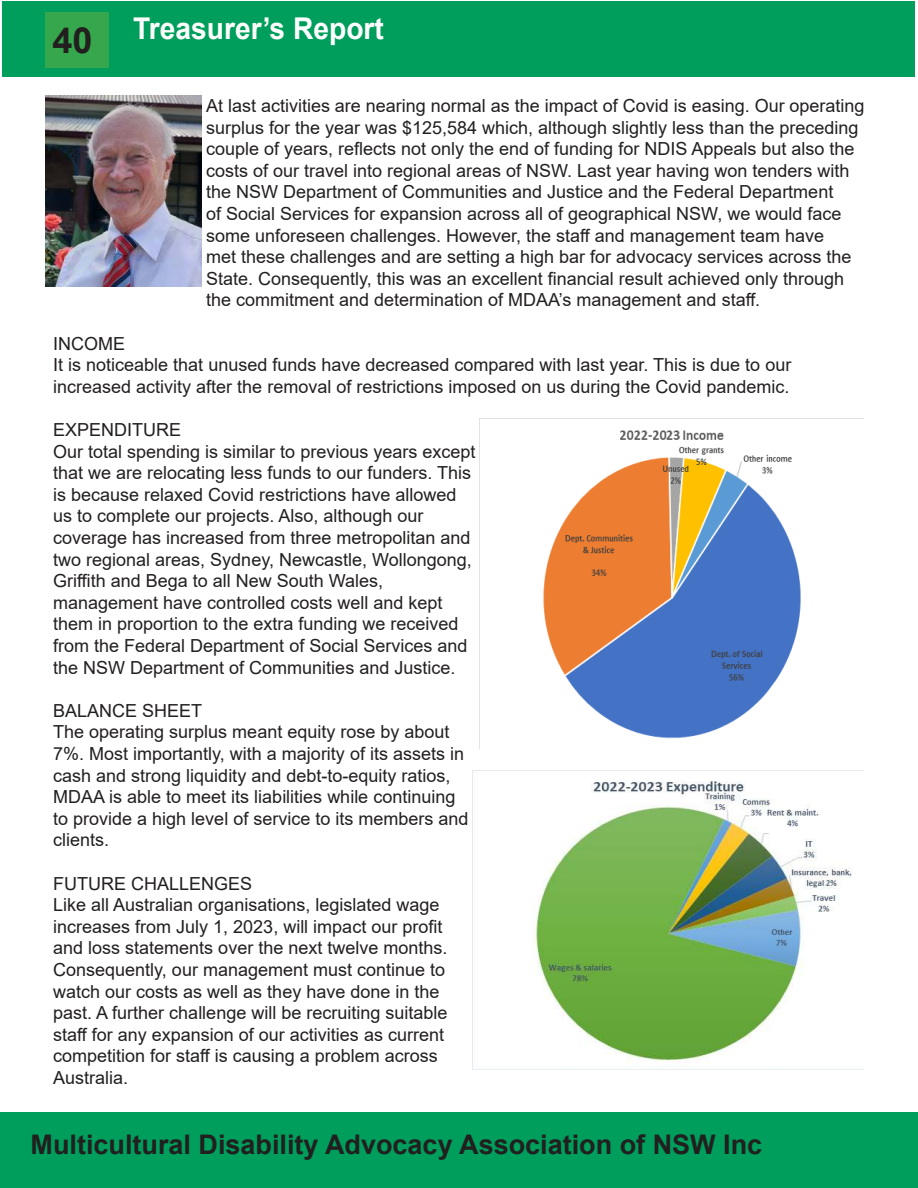
<style>
.page{position:relative;width:918px;height:1188px;background:#fff}
.page>*{position:absolute;margin:0;border:0;box-sizing:border-box;transform-origin:0 0}
.t1{font:700 36px "Arial";color:#221f1f}
.t2{font:700 30px "Arial";color:#fcfdfb;scale:.94 1}
.t3{font:700 27px "Arial";color:#221f1f}
.t4{font:18px/21.6px "Arial";color:#221f1f}
.s1{color:#fff}
</style>
<div class="page">
<div style="left:2px;top:2px;width:912px;height:75px;background:#009e5c"></div>
<div style="left:45px;top:12px;width:63px;height:55px;background:#36a74c"></div>
<div style="left:0;top:1112px;width:918px;height:76px;background:#009e5c"></div>
<img style="left:46px;top:95px;width:156px;height:191px">
<img style="left:479px;top:418px;width:385px;height:331px">
<img style="left:532px;top:781px;width:320px;height:282px">
<h1 class="t1" style="left:52px;top:26px;width:42px">40</h1>
<h2 class="t2" style="left:133px;top:17px;width:268px">Treasurer’s <span class="s1">Report</span></h2>
<p class="t4" style="left:206px;top:96px;width:660px">At last activities are nearing normal as the impact of Covid is easing. Our operating surplus for the year was $125,584 which, although slightly less than the preceding couple of years, re昀氀ects not only the end of funding for NDIS Appeals but also the costs of our travel into regional areas of NSW. Last year having won tenders with the NSW Department of Communities and Justice and the Federal Department<br>of Social Services for expansion across all of geographical NSW, we would face some unforeseen challenges. However, the sta昀昀 and management team have<br>met these challenges and are setting a high bar for advocacy services across the State. Consequently, this was an excellent 昀椀nancial result achieved only through the commitment and determination of MDAA’s management and sta昀昀.</p>
<p class="t4" style="left:53px;top:334px;width:740px">INCOME<br>It is noticeable that unused funds have decreased compared with last year. This is due to our increased activity after the removal of restrictions imposed on us during the Covid pandemic.</p>
<p class="t4" style="left:53px;top:420px;width:424px">EXPENDITURE<br>Our total spending is similar to previous years except that we are relocating less funds to our funders. This is because relaxed Covid restrictions have allowed us to complete our projects. Also, although our coverage has increased from three metropolitan and two regional areas, Sydney, Newcastle, Wollongong, Gri昀케th and Bega to all New South Wales, management have controlled costs well and kept them in proportion to the extra funding we received from the Federal Department of Social Services and the NSW Department of Communities and Justice.</p>
<p class="t4" style="left:53px;top:701px;width:417px">BALANCE SHEET<br>The operating surplus meant equity rose by about 7%. Most importantly, with a majority of its assets in cash and strong liquidity and debt-to-equity ratios, MDAA is able to meet its liabilities while continuing to provide a high level of service to its members and clients.</p>
<p class="t4" style="left:53px;top:874px;width:396px">FUTURE CHALLENGES<br>Like all Australian organisations, legislated wage increases from July 1, 2023, will impact our pro昀椀t and loss statements over the next twelve months.<br>Consequently, our management must continue to watch our costs as well as they have done in the past. A further challenge will be recruiting suitable sta昀昀 for any expansion of our activities as current competition for sta昀昀 is causing a problem across Australia.</p>
<h3 class="t3" style="left:31px;top:1134px;width:733px">Multicultural Disability Advocacy Association of NSW Inc</h3>
</div>
